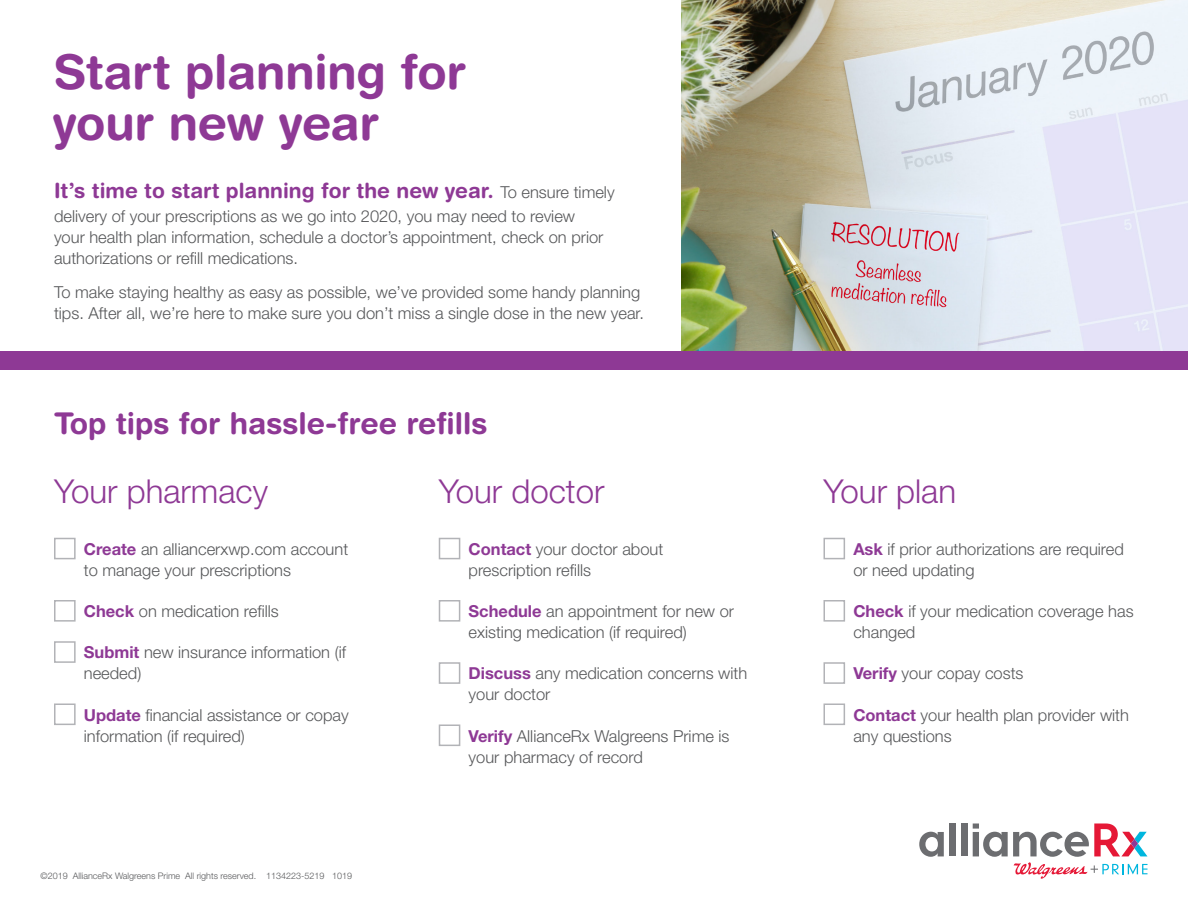
<style>
.page{position:relative;width:1188px;height:918px;background:#fff}
.page>*{position:absolute;margin:0;border:0;box-sizing:border-box;transform-origin:0 0}
.t1{font:700 48px/51px "Helvetica Rounded LT Std";letter-spacing:-.005em;color:#8e3995}
.ARxWP_BRO_heading_2{font:300 33px "Helvetica Neue LT Std";color:#8e3995}
.ARxWP_BRO_heading_1{font:700 30px "Helvetica Rounded LT Std";color:#8e3995}
.ARxWP_BRO_body{font:700 21px "Helvetica Rounded LT Std";color:#8e3995}
.ARxWP_BRO_body-2{font:300 16.5px/21px "Helvetica Neue LT Std";color:#57585a}
.t2{font:300 9px "Helvetica Neue LT Std";color:#57585a}
.s1{font-family:"Helvetica Neue LT Std";font-weight:300;font-size:16.5px;color:#57585a}
.s2{font-weight:700;color:#8e3995}
</style>
<div class="page">
<img style="left:682px;top:0;width:506px;height:351px">
<svg style="left:919px;top:832px;width:25px;height:25px"></svg>
<div style="left:949px;top:824px;width:6px;height:32px;background:#6c6d70"></div>
<div style="left:961px;top:824px;width:6px;height:32px;background:#6c6d70"></div>
<svg style="left:973px;top:824px;width:175px;height:55px"></svg>
<div style="left:0;top:351px;width:1188px;height:18px;background:#8e3995"></div>
<div style="left:824px;top:538px;width:21px;height:21px;border:2px solid #b2b3b7"></div>
<div style="left:824px;top:600px;width:21px;height:22px;border:2px solid #b2b3b7"></div>
<div style="left:824px;top:662px;width:21px;height:22px;border:2px solid #b2b3b7"></div>
<div style="left:824px;top:704px;width:21px;height:21px;border:2px solid #b2b3b7"></div>
<div style="left:439px;top:538px;width:21px;height:21px;border:2px solid #b2b3b7"></div>
<div style="left:439px;top:600px;width:21px;height:22px;border:2px solid #b2b3b7"></div>
<div style="left:439px;top:662px;width:21px;height:22px;border:2px solid #b2b3b7"></div>
<div style="left:439px;top:724px;width:21px;height:22px;border:2px solid #b2b3b7"></div>
<div style="left:54px;top:538px;width:22px;height:21px;border:2px solid #b2b3b7"></div>
<div style="left:54px;top:600px;width:22px;height:22px;border:2px solid #b2b3b7"></div>
<div style="left:54px;top:641px;width:22px;height:22px;border:2px solid #b2b3b7"></div>
<div style="left:54px;top:704px;width:22px;height:21px;border:2px solid #b2b3b7"></div>
<p class="t1" style="left:53px;top:46px;width:415px">Start planning for your new year</p>
<p class="ARxWP_BRO_body" style="left:54px;top:177px;width:562px">It’s time to start planning for the new year. <span class="s1">To ensure timely</span></p>
<p class="ARxWP_BRO_body-2" style="left:54px;top:205px;width:551px">delivery of your prescriptions as we go into 2020, you may need to review your health plan information, schedule a doctor’s appointment, check on prior authorizations or refill medications.</p>
<p class="ARxWP_BRO_body-2" style="left:54px;top:281px;width:591px">To make staying healthy as easy as possible, we’ve provided some handy planning tips. After all, we’re here to make sure you don’t miss a single dose in the new year.</p>
<p class="ARxWP_BRO_heading_1" style="left:54px;top:405px;width:435px">Top tips for hassle-free refills</p>
<p class="ARxWP_BRO_heading_2" style="left:54px;top:471px;width:215px">Your pharmacy</p>
<p class="ARxWP_BRO_heading_2" style="left:439px;top:471px;width:167px">Your doctor</p>
<p class="ARxWP_BRO_heading_2" style="left:824px;top:471px;width:134px">Your plan</p>
<p class="ARxWP_BRO_body-2" style="left:853px;top:538px;width:272px"><span class="s2">Ask</span> if prior authorizations are required or need updating</p>
<p class="ARxWP_BRO_body-2" style="left:853px;top:600px;width:282px"><span class="s2">Check</span> if your medication coverage has changed</p>
<p class="ARxWP_BRO_body-2" style="left:853px;top:663px;width:172px"><span class="s2">Verify</span> your copay costs</p>
<p class="ARxWP_BRO_body-2" style="left:853px;top:704px;width:277px"><span class="s2">Contact</span> your health plan provider with any questions</p>
<p class="ARxWP_BRO_body-2" style="left:84px;top:538px;width:266px"><span class="s2">Create</span> an alliancerxwp.com account to manage your prescriptions</p>
<p class="ARxWP_BRO_body-2" style="left:84px;top:600px;width:196px"><span class="s2">Check</span> on medication refills</p>
<p class="ARxWP_BRO_body-2" style="left:84px;top:642px;width:264px"><span class="s2">Submit</span> new insurance information (if needed)</p>
<p class="ARxWP_BRO_body-2" style="left:84px;top:704px;width:266px"><span class="s2">Update</span> financial assistance or copay information (if required)</p>
<p class="ARxWP_BRO_body-2" style="left:469px;top:538px;width:196px"><span class="s2">Contact</span> your doctor about prescription refills</p>
<p class="ARxWP_BRO_body-2" style="left:469px;top:600px;width:267px"><span class="s2">Schedule</span> an appointment for new or existing medication (if required)</p>
<p class="ARxWP_BRO_body-2" style="left:469px;top:663px;width:280px"><span class="s2">Discuss</span> any medication concerns with your doctor</p>
<p class="ARxWP_BRO_body-2" style="left:469px;top:725px;width:262px"><span class="s2">Verify</span> AllianceRx Walgreens Prime is your pharmacy of record</p>
<p class="t2" style="left:40px;top:870px;width:313px">©2019 AllianceRx Walgreens Prime All rights reserved. 1134223-5219 1019</p>
</div>
